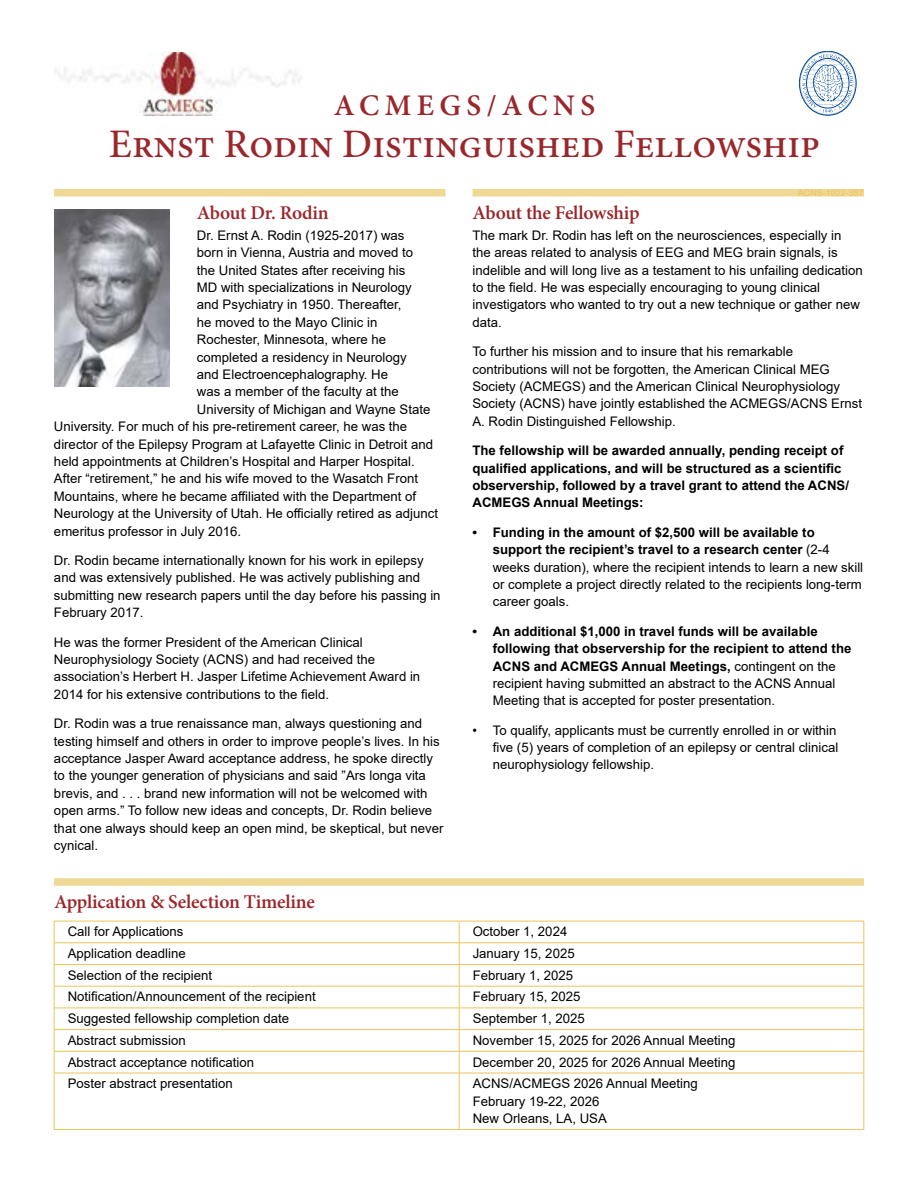
<style>
.page{position:relative;width:918px;height:1188px;background:#fff}
.page>*{position:absolute;margin:0;border:0;box-sizing:border-box;transform-origin:0 0}
.t1{font:500 40.5px "Minion Pro";color:#99272b}
.t2{font:600 30px "Minion Pro";letter-spacing:.18em;color:#99272b}
.t3{font:600 19.5px "Minion Pro";letter-spacing:-.01em;color:#99272b}
.t4{font:13.2px/17.4px "Arial";color:#000}
.t5{font:700 13.2px/17.4px "Arial";color:#000}
.t6{font:9px "Arial";color:#eac55c}
.s1{font-weight:700}
.s2{font-weight:400}
</style>
<div class="page">
<div style="left:799px;top:51px;width:57px;height:64px;border:1px solid #004a98;border-radius:50%"></div>
<svg style="left:802px;top:54px;width:51px;height:59px"></svg>
<div style="left:54px;top:189px;width:392px;height:8px;background:#f0d895"></div>
<img style="left:54px;top:210px;width:116px;height:176px">
<div style="left:472px;top:189px;width:392px;height:8px;background:#f0d895"></div>
<div style="left:54px;top:878px;width:810px;height:8px;background:#f0d895"></div>
<svg style="left:55px;top:922px;width:809px;height:151px"></svg>
<hr style="left:54px;top:921px;width:405px;height:1px;background:#eac55c">
<hr style="left:459px;top:921px;width:405px;height:1px;background:#eac55c">
<hr style="left:54px;top:943px;width:405px;height:1px;background:#eac55c">
<hr style="left:459px;top:943px;width:405px;height:1px;background:#eac55c">
<hr style="left:54px;top:964px;width:405px;height:1px;background:#eac55c">
<hr style="left:459px;top:964px;width:405px;height:1px;background:#eac55c">
<hr style="left:54px;top:986px;width:405px;height:1px;background:#eac55c">
<hr style="left:459px;top:986px;width:405px;height:1px;background:#eac55c">
<hr style="left:54px;top:1008px;width:405px;height:1px;background:#eac55c">
<hr style="left:459px;top:1008px;width:405px;height:1px;background:#eac55c">
<hr style="left:54px;top:1029px;width:405px;height:1px;background:#eac55c">
<hr style="left:459px;top:1029px;width:405px;height:1px;background:#eac55c">
<hr style="left:54px;top:1051px;width:405px;height:1px;background:#eac55c">
<svg style="left:54px;top:921px;width:1px;height:152px"></svg>
<hr style="left:459px;top:1051px;width:405px;height:1px;background:#eac55c">
<svg style="left:459px;top:921px;width:1px;height:152px"></svg>
<svg style="left:864px;top:921px;width:1px;height:152px"></svg>
<hr style="left:54px;top:1073px;width:405px;height:1px;background:#eac55c">
<hr style="left:54px;top:1073px;width:1px;height:56px;background:#eac55c">
<hr style="left:459px;top:1073px;width:405px;height:1px;background:#eac55c">
<hr style="left:459px;top:1073px;width:1px;height:56px;background:#eac55c">
<hr style="left:864px;top:1073px;width:1px;height:56px;background:#eac55c">
<hr style="left:54px;top:1129px;width:405px;height:1px;background:#eac55c">
<hr style="left:459px;top:1129px;width:405px;height:1px;background:#eac55c">
<img style="left:54px;top:52px;width:248px;height:63px">
<h2 class="t2" style="left:334px;top:85px;width:263px">ACMEGS/ACNS</h2>
<h1 class="t1" style="left:109px;top:117px;width:713px">Ernst Rodin Distinguished Fellowship</h1>
<h3 class="t3" style="left:197px;top:199px;width:133px">About Dr. Rodin</h3>
<p class="t4" style="left:197px;top:226px;width:209px">Dr. Ernst A. Rodin (1925-2017) was</p>
<p class="t4" style="left:197px;top:244px;width:218px">born in Vienna, Austria and moved to</p>
<p class="t4" style="left:197px;top:261px;width:210px">the United States after receiving his</p>
<p class="t4" style="left:197px;top:279px;width:216px">MD with specializations in Neurology</p>
<p class="t4" style="left:197px;top:296px;width:206px">and Psychiatry in 1950. Thereafter,</p>
<p class="t4" style="left:197px;top:313px;width:182px">he moved to the Mayo Clinic in</p>
<p class="t4" style="left:197px;top:331px;width:191px">Rochester, Minnesota, where he</p>
<p class="t4" style="left:197px;top:348px;width:211px">completed a residency in Neurology</p>
<p class="t4" style="left:197px;top:366px;width:193px">and Electroencephalography. He</p>
<p class="t4" style="left:197px;top:383px;width:203px">was a member of the faculty at the</p>
<p class="t4" style="left:197px;top:400px;width:235px">University of Michigan and Wayne State</p>
<p class="t4" style="left:54px;top:418px;width:355px">University. For much of his pre-retirement career, he was the</p>
<p class="t4" style="left:54px;top:435px;width:381px">director of the Epilepsy Program at Lafayette Clinic in Detroit and</p>
<p class="t4" style="left:54px;top:453px;width:362px">held appointments at Children’s Hospital and Harper Hospital.</p>
<p class="t4" style="left:54px;top:470px;width:366px">After “retirement,” he and his wife moved to the Wasatch Front</p>
<p class="t4" style="left:54px;top:487px;width:364px">Mountains, where he became affiliated with the Department of</p>
<p class="t4" style="left:54px;top:505px;width:386px">Neurology at the University of Utah. He officially retired as adjunct</p>
<p class="t4" style="left:54px;top:522px;width:189px">emeritus professor in July 2016.</p>
<p class="t4" style="left:54px;top:552px;width:388px">Dr. Rodin became internationally known for his work in epilepsy and was extensively published. He was actively publishing and submitting new research papers until the day before his passing in February 2017.</p>
<p class="t4" style="left:54px;top:633px;width:368px">He was the former President of the American Clinical Neurophysiology Society (ACNS) and had received the association’s Herbert H. Jasper Lifetime Achievement Award in 2014 for his extensive contributions to the field.</p>
<p class="t4" style="left:54px;top:715px;width:391px">Dr. Rodin was a true renaissance man, always questioning and testing himself and others in order to improve people’s lives. In his acceptance Jasper Award acceptance address, he spoke directly to the younger generation of physicians and said ”Ars longa vita brevis, and . . . brand new information will not be welcomed with open arms.” To follow new ideas and concepts, Dr. Rodin believe that one always should keep an open mind, be skeptical, but never cynical.</p>
<p class="t6" style="left:798px;top:187px;width:68px">ACNS-1022-387</p>
<h3 class="t3" style="left:472px;top:199px;width:169px">About the Fellowship</h3>
<p class="t4" style="left:472px;top:226px;width:392px">The mark Dr. Rodin has left on the neurosciences, especially in the areas related to analysis of EEG and MEG brain signals, is indelible and will long live as a testament to his unfailing dedication to the field. He was especially encouraging to young clinical investigators who wanted to try out a new technique or gather new data.</p>
<p class="t4" style="left:472px;top:343px;width:391px">To further his mission and to insure that his remarkable contributions will not be forgotten, the American Clinical MEG Society (ACMEGS) and the American Clinical Neurophysiology Society (ACNS) have jointly established the ACMEGS/ACNS Ernst A. Rodin Distinguished Fellowship.</p>
<p class="t5" style="left:472px;top:442px;width:378px">The fellowship will be awarded annually, pending receipt of qualified applications, and will be structured as a scientific observership, followed by a travel grant to attend the ACNS/ ACMEGS Annual Meetings:</p>
<p class="t4" style="left:493px;top:523px;width:372px;text-indent:-20px"><span class="s1">• Funding in the amount of $2,500 will be available to support the recipient’s travel to a research center</span> (2-4 weeks duration), where the recipient intends to learn a new skill or complete a project directly related to the recipients long-term career goals.</p>
<p class="t5" style="left:493px;top:623px;width:360px;text-indent:-20px">• An additional $1,000 in travel funds will be available following that observership for the recipient to attend the ACNS and ACMEGS Annual Meetings, <span class="s2">contingent on the recipient having submitted an abstract to the ACNS Annual Meeting that is accepted for poster presentation.</span></p>
<p class="t4" style="left:493px;top:721px;width:347px;text-indent:-20px">• To qualify, applicants must be currently enrolled in or within five (5) years of completion of an epilepsy or central clinical neurophysiology fellowship.</p>
<h3 class="t3" style="left:54px;top:889px;width:262px">Application &amp; Selection Timeline</h3>
<p class="t4" style="left:68px;top:923px;width:117px">Call for Applications</p>
<p class="t4" style="left:473px;top:923px;width:96px">October 1, 2024</p>
<p class="t4" style="left:68px;top:945px;width:120px">Application deadline</p>
<p class="t4" style="left:473px;top:945px;width:103px">January 15, 2025</p>
<p class="t4" style="left:68px;top:966px;width:146px">Selection of the recipient</p>
<p class="t4" style="left:473px;top:966px;width:102px">February 1, 2025</p>
<p class="t4" style="left:68px;top:988px;width:249px">Notification/Announcement of the recipient</p>
<p class="t4" style="left:473px;top:988px;width:109px">February 15, 2025</p>
<p class="t4" style="left:68px;top:1010px;width:223px">Suggested fellowship completion date</p>
<p class="t4" style="left:473px;top:1010px;width:114px">September 1, 2025</p>
<p class="t4" style="left:68px;top:1031px;width:120px">Abstract submission</p>
<p class="t4" style="left:473px;top:1031px;width:264px">November 15, 2025 for 2026 Annual Meeting</p>
<p class="t4" style="left:68px;top:1053px;width:188px">Abstract acceptance notification</p>
<p class="t4" style="left:473px;top:1053px;width:264px">December 20, 2025 for 2026 Annual Meeting</p>
<p class="t4" style="left:68px;top:1075px;width:167px">Poster abstract presentation</p>
<p class="t4" style="left:473px;top:1075px;width:227px">ACNS/ACMEGS 2026 Annual Meeting<br>February 19-22, 2026<br>New Orleans, LA, USA</p>
</div>
